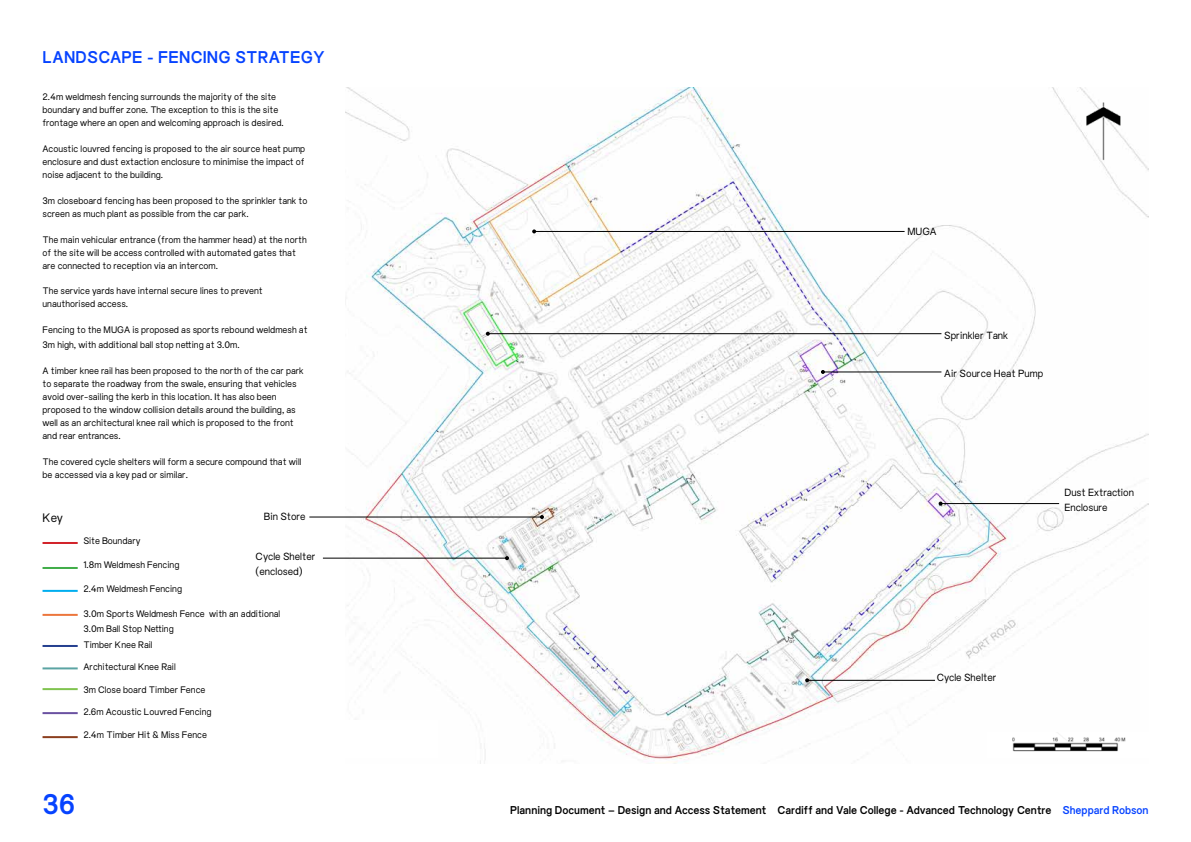
<style>
.page{position:relative;width:1191px;height:842px;background:#fff}
.page>*{position:absolute;margin:0;border:0;box-sizing:border-box;transform-origin:0 0}
.t1{font:700 30px "Everyday";color:#0643ff}
.t2{font:700 18px "Everyday";letter-spacing:.01em;color:#0643ff}
.t3{font:13px "Everyday";color:#000}
.t4{font:700 12px "Everyday";letter-spacing:-.005em;color:#000}
.t5{font:11px/15px "Everyday";color:#000}
.t6{font:10px/13px "Everyday";color:#000}
.s1{color:#0643ff}
</style>
<div class="page">
<img style="left:345px;top:88px;width:803px;height:675px">
<div style="left:308px;top:720px;width:129px;height:38px;background:#fff"></div>
<img style="left:987px;top:733px;width:161px;height:25px">
<img style="left:1081px;top:101px;width:44px;height:62px">
<hr style="left:43px;top:567px;width:35px;height:2px;background:#41ad49">
<hr style="left:43px;top:590px;width:35px;height:2px;background:#00aeef">
<hr style="left:43px;top:614px;width:35px;height:2px;background:#ec763c">
<hr style="left:43px;top:645px;width:35px;height:2px;background:#25408f">
<hr style="left:43px;top:736px;width:35px;height:2px;background:#8b3f1e">
<hr style="left:43px;top:688px;width:35px;height:2px;background:#80c34f">
<hr style="left:43px;top:712px;width:35px;height:2px;background:#6a51a1">
<hr style="left:534px;top:231px;width:370px;height:1px;background:#000">
<svg style="left:532px;top:229px;width:4px;height:4px"></svg>
<hr style="left:488px;top:333px;width:453px;height:1px;background:#000">
<svg style="left:486px;top:332px;width:4px;height:4px"></svg>
<hr style="left:823px;top:371px;width:118px;height:1px;background:#000">
<svg style="left:821px;top:370px;width:4px;height:4px"></svg>
<hr style="left:309px;top:516px;width:233px;height:1px;background:#000">
<svg style="left:540px;top:515px;width:4px;height:4px"></svg>
<hr style="left:323px;top:558px;width:184px;height:1px;background:#000">
<svg style="left:505px;top:556px;width:4px;height:4px"></svg>
<hr style="left:807px;top:680px;width:128px;height:1px;background:#000">
<svg style="left:805px;top:678px;width:4px;height:4px"></svg>
<hr style="left:940px;top:503px;width:119px;height:1px;background:#000">
<svg style="left:938px;top:502px;width:4px;height:4px"></svg>
<hr style="left:43px;top:542px;width:35px;height:2px;background:#d2232a">
<hr style="left:43px;top:667px;width:35px;height:2px;background:#5ba4a3">
<h2 class="t2" style="left:43px;top:47px;width:284px">LANDSCAPE - FENCING STRATEGY</h2>
<p class="t6" style="left:43px;top:91px;width:243px">2.4m weldmesh fencing surrounds the majority of the site boundary and buffer zone. The exception to this is the site frontage where an open and welcoming approach is desired.</p>
<p class="t6" style="left:43px;top:143px;width:264px;text-align:justify">Acoustic louvred fencing is proposed to the air source heat pump enclosure and dust extaction enclosure to minimise the impact of noise adjacent to the building.</p>
<p class="t6" style="left:43px;top:195px;width:266px">3m closeboard fencing has been proposed to the sprinkler tank to screen as much plant as possible from the car park.</p>
<p class="t6" style="left:43px;top:233px;width:266px">The main vehicular entrance (from the hammer head) at the north of the site will be access controlled with automated gates that are connected to reception via an intercom.</p>
<p class="t6" style="left:43px;top:285px;width:222px">The service yards have internal secure lines to prevent unauthorised access.</p>
<p class="t6" style="left:43px;top:323px;width:266px;line-height:15px">Fencing to the MUGA is proposed as sports rebound weldmesh at<br>3m high, with additional ball stop netting at 3.0m.</p>
<p class="t6" style="left:43px;top:365px;width:263px">A timber knee rail has been proposed to the north of the car park to separate the roadway from the swale, ensuring that vehicles avoid over-sailing the kerb in this location. It has also been proposed to the window collision details around the building, as well as an architectural knee rail which is proposed to the front and rear entrances.</p>
<p class="t6" style="left:43px;top:455px;width:260px">The covered cycle shelters will form a secure compound that will be accessed via a key pad or similar.</p>
<h3 class="t3" style="left:43px;top:511px;width:22px">Key</h3>
<p class="t6" style="left:83px;top:535px;width:59px">Site Boundary</p>
<p class="t6" style="left:83px;top:559px;width:98px">1.8m Weldmesh Fencing</p>
<p class="t6" style="left:83px;top:583px;width:100px">2.4m Weldmesh Fencing</p>
<p class="t5" style="left:264px;top:509px;width:44px">Bin Store</p>
<p class="t5" style="left:256px;top:549px;width:62px">Cycle Shelter (enclosed)</p>
<p class="t6" style="left:83px;top:606px;width:198px;line-height:15px">3.0m Sports Weldmesh Fence with an additional<br>3.0m Ball Stop Netting</p>
<p class="t6" style="left:83px;top:639px;width:71px">Timber Knee Rail</p>
<p class="t6" style="left:83px;top:684px;width:124px">3m Close board Timber Fence</p>
<p class="t6" style="left:83px;top:728px;width:125px">2.4m Timber Hit &amp; Miss Fence</p>
<p class="t6" style="left:83px;top:661px;width:94px">Architectural Knee Rail</p>
<p class="t6" style="left:83px;top:705px;width:130px">2.6m Acoustic Louvred Fencing</p>
<h1 class="t1" style="left:43px;top:788px;width:34px">36</h1>
<p class="t5" style="left:907px;top:224px;width:31px">MUGA</p>
<p class="t5" style="left:944px;top:329px;width:65px">Sprinkler Tank</p>
<p class="t5" style="left:944px;top:367px;width:100px">Air Source Heat Pump</p>
<p class="t5" style="left:1064px;top:485px;width:71px">Dust Extraction<br>Enclosure</p>
<p class="t5" style="left:936px;top:671px;width:62px">Cycle Shelter</p>
<p class="t4" style="left:510px;top:803px;width:640px">Planning Document – Design and Access Statement Cardiff and Vale College - Advanced Technology Centre <span class="s1">Sheppard Robson</span></p>
</div>
